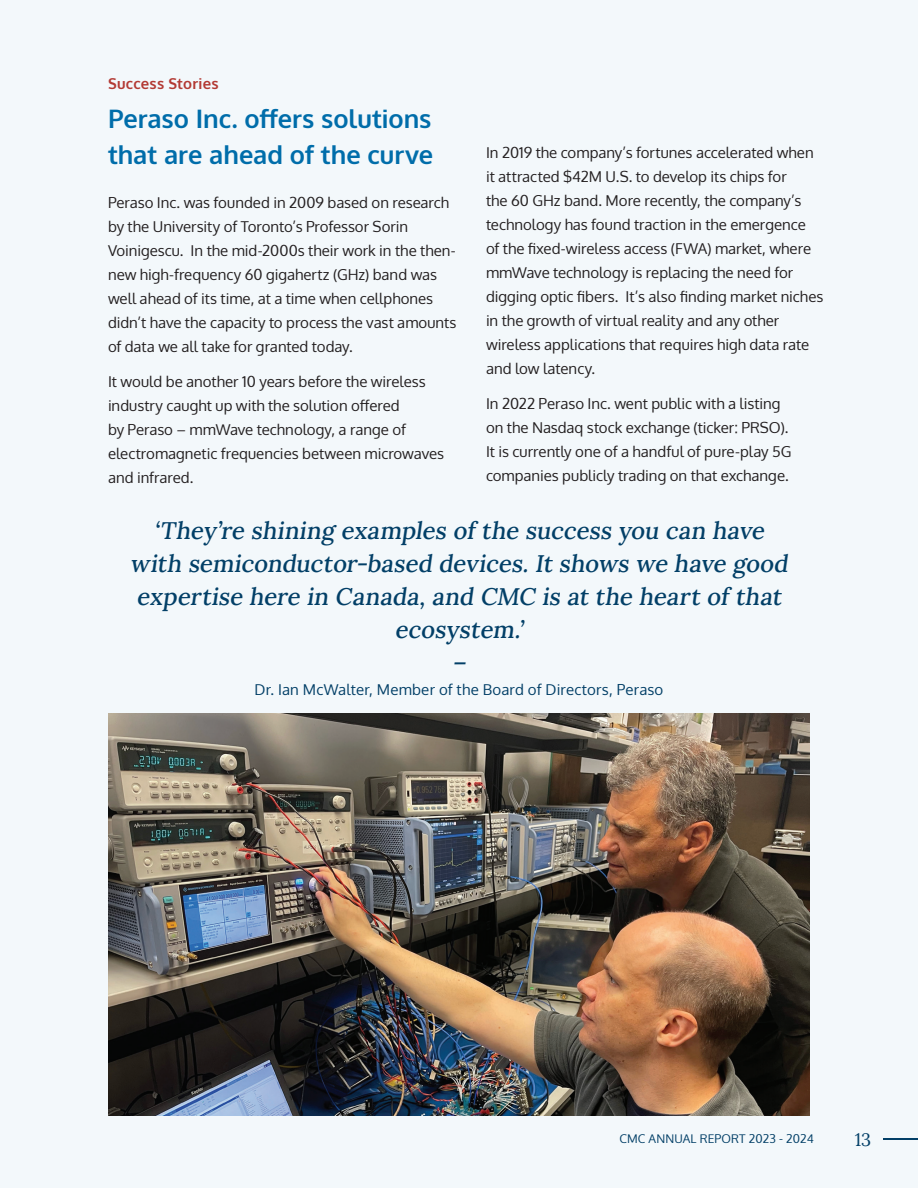
<style>
.page{position:relative;width:918px;height:1188px;background:#f3f8fb}
.page>*{position:absolute;margin:0;border:0;box-sizing:border-box;transform-origin:0 0}
.t1{font:700 25.5px/36px "Oxygen";letter-spacing:-.005em;color:#006daa}
.t2{font:24px/33px "Lora";color:#023f67;text-align:center}
.t3{font:18px "Lora";color:#023f67}
.t4{font:15px/24px "Oxygen";color:#231f20}
.t5{font:15px "Oxygen";letter-spacing:.015em;color:#023f67}
.t6{font:700 15px "Oxygen";letter-spacing:.015em;color:#b33a34}
.t7{font:12px "Oxygen";letter-spacing:.01em;color:#023f67}
</style>
<div class="page">
<hr style="left:884px;top:1138px;width:34px;height:2px;background:#023f67">
<img style="left:108px;top:713px;width:702px;height:402px">
<p class="t6" style="left:108px;top:74px;width:112px">Success Stories</p>
<h1 class="t1" style="left:108px;top:101px;width:327px">Peraso Inc. offers solutions that are ahead of the curve</h1>
<p class="t4" style="left:108px;top:190px;width:350px">Peraso Inc. was founded in 2009 based on research by the University of Toronto’s Professor Sorin Voinigescu. In the mid-2000s their work in the then&shy;new high-frequency 60 gigahertz (GHz) band was well ahead of its time, at a time when cellphones didn’t have the capacity to process the vast amounts of data we all take for granted today.</p>
<p class="t4" style="left:108px;top:369px;width:338px">It would be another 10 years before the wireless industry caught up with the solution offered<br>by Peraso – mmWave technology, a range of electromagnetic frequencies between microwaves and infrared.</p>
<p class="t4" style="left:486px;top:141px;width:339px">In 2019 the company’s fortunes accelerated when it attracted $42M U.S. to develop its chips for<br>the 60 GHz band. More recently, the company’s technology has found traction in the emergence<br>of the fixed-wireless access (FWA) market, where mmWave technology is replacing the need for digging optic fibers. It’s also finding market niches in the growth of virtual reality and any other wireless applications that requires high data rate and low latency.</p>
<p class="t4" style="left:486px;top:391px;width:307px">In 2022 Peraso Inc. went public with a listing on the Nasdaq stock exchange (ticker: PRSO).<br>It is currently one of a handful of pure-play 5G companies publicly trading on that exchange.</p>
<h2 class="t2" style="left:130px;top:512px;width:664px">‘They ’re shining examples of the success you can have with semiconductor-based devices. It shows we have good expertise here in Canada, and CMC is at the heart of that ecosystem.’<br>–</h2>
<p class="t5" style="left:255px;top:679px;width:410px">Dr. Ian McWalter, Member of the Board of Directors, Peraso</p>
<p class="t7" style="left:620px;top:1131px;width:196px">CMC ANNUAL REPORT 2023 - 2024</p>
<p class="t3" style="left:855px;top:1126px;width:18px">13</p>
</div>
